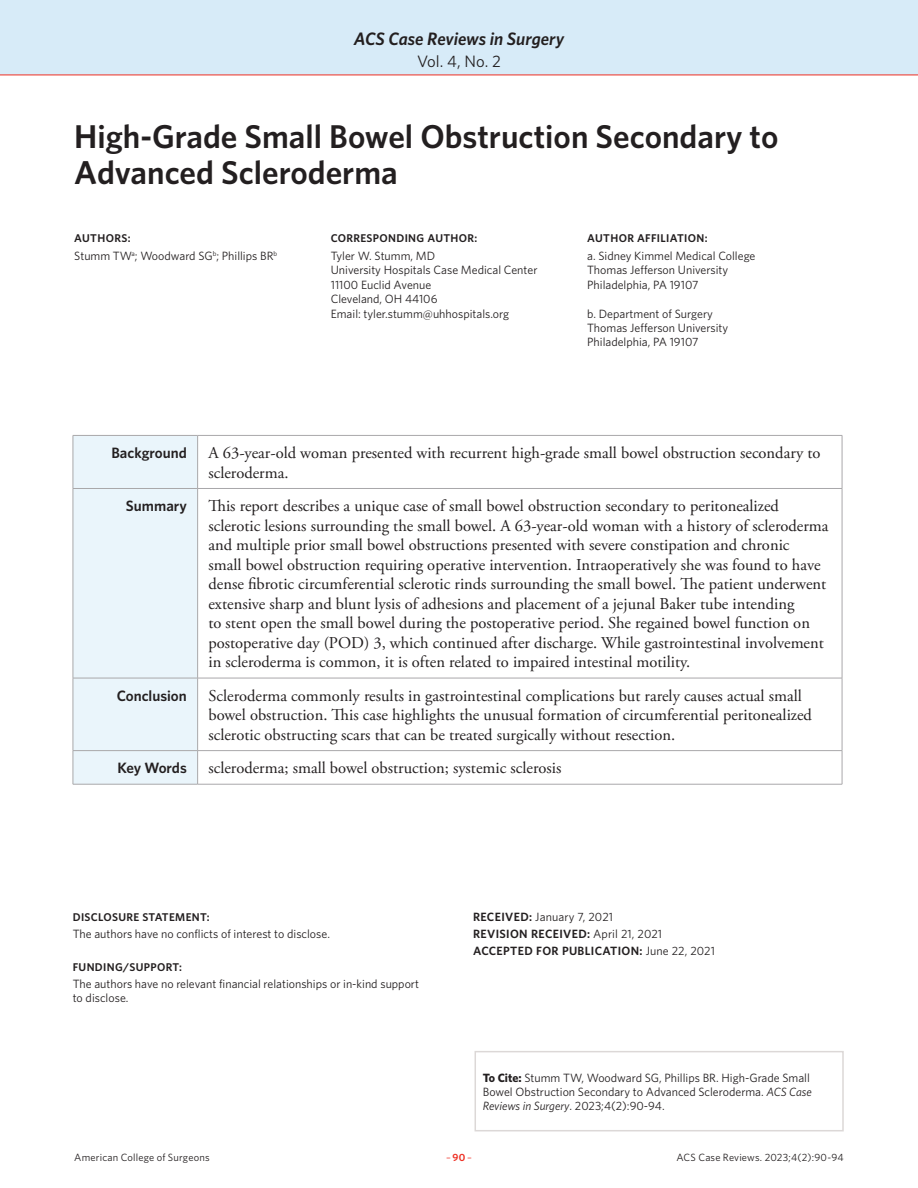
<style>
.page{position:relative;width:918px;height:1188px;background:#fff}
.page>*{position:absolute;margin:0;border:0;box-sizing:border-box;transform-origin:0 0}
.Article_Title{font:600 33px/36px "Whitney";color:#231f20}
.t1{font:italic 600 18px "Whitney";letter-spacing:-.005em;color:#231f20}
.Chart_Body{font:16.5px/19.5px "Adobe Garamond Pro";color:#231f20}
.t2{font:16.5px "Whitney";color:#231f20}
.Chart_Head{font:600 15px "Whitney";color:#231f20}
.Authors_Body{font:12px/14.4px "Whitney";color:#231f20}
.Article_Body_no_inde{font:12px/14.4px "Whitney";color:#231f20}
.Authors_Head{font:600 12px "Whitney";letter-spacing:.03em;color:#231f20}
.Authors_Head-2{font:12px "Whitney";letter-spacing:.01em;color:#231f20}
.Authors_Head-3{font:600 11.25px "Whitney";letter-spacing:.03em;color:#231f20}
.t3{font:10.5px "Whitney";letter-spacing:.015em;color:#231f20}
.t4{font:10.5px "Whitney";color:#ee2e22}
.s1{font-weight:600}
.s2{font-weight:400}
.s3{font-weight:700}
.s4{font-style:italic}
</style>
<div class="page">
<div style="left:0;top:0;width:918px;height:75px;background:#d7ebf8"></div>
<hr style="left:0;top:75px;width:918px;height:1px;background:#ee2e22">
<div style="left:74px;top:436px;width:123px;height:348px;background:#eaf5fb"></div>
<hr style="left:73px;top:435px;width:125px;height:1px;background:#a9a8aa">
<hr style="left:73px;top:436px;width:1px;height:52px;background:#a9a8aa">
<hr style="left:198px;top:435px;width:644px;height:1px;background:#a9a8aa">
<hr style="left:197px;top:436px;width:1px;height:52px;background:#a9a8aa">
<hr style="left:842px;top:436px;width:1px;height:52px;background:#a9a8aa">
<hr style="left:73px;top:488px;width:125px;height:1px;background:#a9a8aa">
<hr style="left:73px;top:489px;width:1px;height:189px;background:#a9a8aa">
<hr style="left:198px;top:488px;width:644px;height:1px;background:#a9a8aa">
<hr style="left:197px;top:489px;width:1px;height:189px;background:#a9a8aa">
<hr style="left:842px;top:489px;width:1px;height:189px;background:#a9a8aa">
<hr style="left:73px;top:678px;width:125px;height:1px;background:#a9a8aa">
<hr style="left:73px;top:678px;width:1px;height:72px;background:#a9a8aa">
<hr style="left:198px;top:678px;width:644px;height:1px;background:#a9a8aa">
<hr style="left:197px;top:678px;width:1px;height:72px;background:#a9a8aa">
<hr style="left:842px;top:678px;width:1px;height:72px;background:#a9a8aa">
<hr style="left:73px;top:750px;width:125px;height:1px;background:#a9a8aa">
<hr style="left:73px;top:751px;width:1px;height:33px;background:#a9a8aa">
<hr style="left:198px;top:750px;width:644px;height:1px;background:#a9a8aa">
<hr style="left:197px;top:751px;width:1px;height:33px;background:#a9a8aa">
<hr style="left:842px;top:751px;width:1px;height:33px;background:#a9a8aa">
<hr style="left:73px;top:784px;width:125px;height:1px;background:#a9a8aa">
<hr style="left:198px;top:784px;width:644px;height:1px;background:#a9a8aa">
<div style="left:475px;top:1051px;width:369px;height:80px;border:2px solid #dcd8d7"></div>
<p class="t1" style="left:354px;top:26px;width:212px">ACS Case Reviews in Surgery</p>
<p class="t2" style="left:417px;top:50px;width:85px">Vol. 4, No. 2</p>
<p class="Article_Title" style="left:74px;top:118px;width:706px">High-Grade Small Bowel Obstruction Secondary to<br>Advanced Scleroderma</p>
<p class="Authors_Head-3" style="left:74px;top:231px;width:58px">AUTHORS:</p>
<p class="Authors_Head-3" style="left:331px;top:231px;width:148px">CORRESPONDING AUTHOR:</p>
<p class="Authors_Head-3" style="left:587px;top:231px;width:122px">AUTHOR AFFILIATION:</p>
<p class="Authors_Body" style="left:74px;top:248px;width:204px">Stumm TW<sup>a</sup>; Woodward SG<sup>b</sup>; Phillips BR<sup>b</sup></p>
<p class="Authors_Body" style="left:331px;top:248px;width:106px">Tyler W. Stumm, MD</p>
<p class="Authors_Body" style="left:331px;top:263px;width:208px">University Hospitals Case Medical Center</p>
<p class="Authors_Body" style="left:331px;top:277px;width:102px">11100 Euclid Avenue</p>
<p class="Authors_Body" style="left:331px;top:292px;width:108px">Cleveland, OH 44106</p>
<p class="Authors_Body" style="left:331px;top:306px;width:180px">Email: tyler.stumm@uhhospitals.org</p>
<p class="Authors_Body" style="left:587px;top:248px;width:170px">a. Sidney Kimmel Medical College</p>
<p class="Authors_Body" style="left:587px;top:263px;width:142px">Thomas Jefferson University</p>
<p class="Authors_Body" style="left:587px;top:277px;width:113px">Philadelphia, PA 19107</p>
<p class="Authors_Body" style="left:587px;top:306px;width:127px">b. Department of Surgery</p>
<p class="Authors_Body" style="left:587px;top:320px;width:142px">Thomas Jefferson University</p>
<p class="Authors_Body" style="left:587px;top:335px;width:113px">Philadelphia, PA 19107</p>
<p class="Chart_Head" style="left:111px;top:443px;width:77px">Background</p>
<p class="Chart_Body" style="left:208px;top:444px;width:614px">A 63-year-old woman presented with recurrent high-grade small bowel obstruction secondary to scleroderma.</p>
<p class="Chart_Head" style="left:126px;top:496px;width:62px">Summary</p>
<p class="Chart_Body" style="left:208px;top:497px;width:622px">This report describes a unique case of small bowel obstruction secondary to peritonealized sclerotic lesions surrounding the small bowel. A 63-year-old woman with a history of scleroderma and multiple prior small bowel obstructions presented with severe constipation and chronic<br>small bowel obstruction requiring operative intervention. Intraoperatively she was found to have dense fibrotic circumferential sclerotic rinds surrounding the small bowel. The patient underwent extensive sharp and blunt lysis of adhesions and placement of a jejunal Baker tube intending<br>to stent open the small bowel during the postoperative period. She regained bowel function on postoperative day (POD) 3, which continued after discharge. While gastrointestinal involvement in scleroderma is common, it is often related to impaired intestinal motility.</p>
<p class="Chart_Head" style="left:117px;top:686px;width:72px">Conclusion</p>
<p class="Chart_Body" style="left:208px;top:686px;width:605px">Scleroderma commonly results in gastrointestinal complications but rarely causes actual small bowel obstruction. This case highlights the unusual formation of circumferential peritonealized sclerotic obstructing scars that can be treated surgically without resection.</p>
<p class="Chart_Head" style="left:118px;top:758px;width:71px">Key Words</p>
<p class="Chart_Body" style="left:208px;top:759px;width:354px">scleroderma; small bowel obstruction; systemic sclerosis</p>
<p class="Authors_Head-3" style="left:73px;top:909px;width:138px">DISCLOSURE STATEMENT:</p>
<p class="Authors_Body" style="left:73px;top:926px;width:259px">The authors have no conflicts of interest to disclose.</p>
<p class="Authors_Head-3" style="left:73px;top:959px;width:111px">FUNDING/SUPPORT:</p>
<p class="Article_Body_no_inde" style="left:73px;top:976px;width:348px">The authors have no relevant financial relationships or in-kind support to disclose.</p>
<p class="Authors_Head-2" style="left:473px;top:909px;width:142px"><span class="s1">RECEIVED:</span> January 7, 2021</p>
<p class="Authors_Head" style="left:473px;top:926px;width:191px">REVISION RECEIVED: <span class="s2">April 21, 2021</span></p>
<p class="Authors_Head" style="left:473px;top:943px;width:244px">ACCEPTED FOR PUBLICATION: <span class="s2">June 22, 2021</span></p>
<p class="Authors_Body" style="left:483px;top:1070px;width:331px"><span class="s3">To Cite:</span> Stumm TW, Woodward SG, Phillips BR. High-Grade Small<br>Bowel Obstruction Secondary to Advanced Scleroderma. <span class="s4">ACS Case<br>Reviews in Surgery</span>. 2023;4(2):90-94.</p>
<p class="t3" style="left:74px;top:1150px;width:137px">American College of Surgeons</p>
<p class="t4" style="left:446px;top:1150px;width:27px">–<span class="s1">90</span>–</p>
<p class="t3" style="left:676px;top:1150px;width:169px">ACS Case Reviews. 2023;4(2):90-94</p>
</div>
